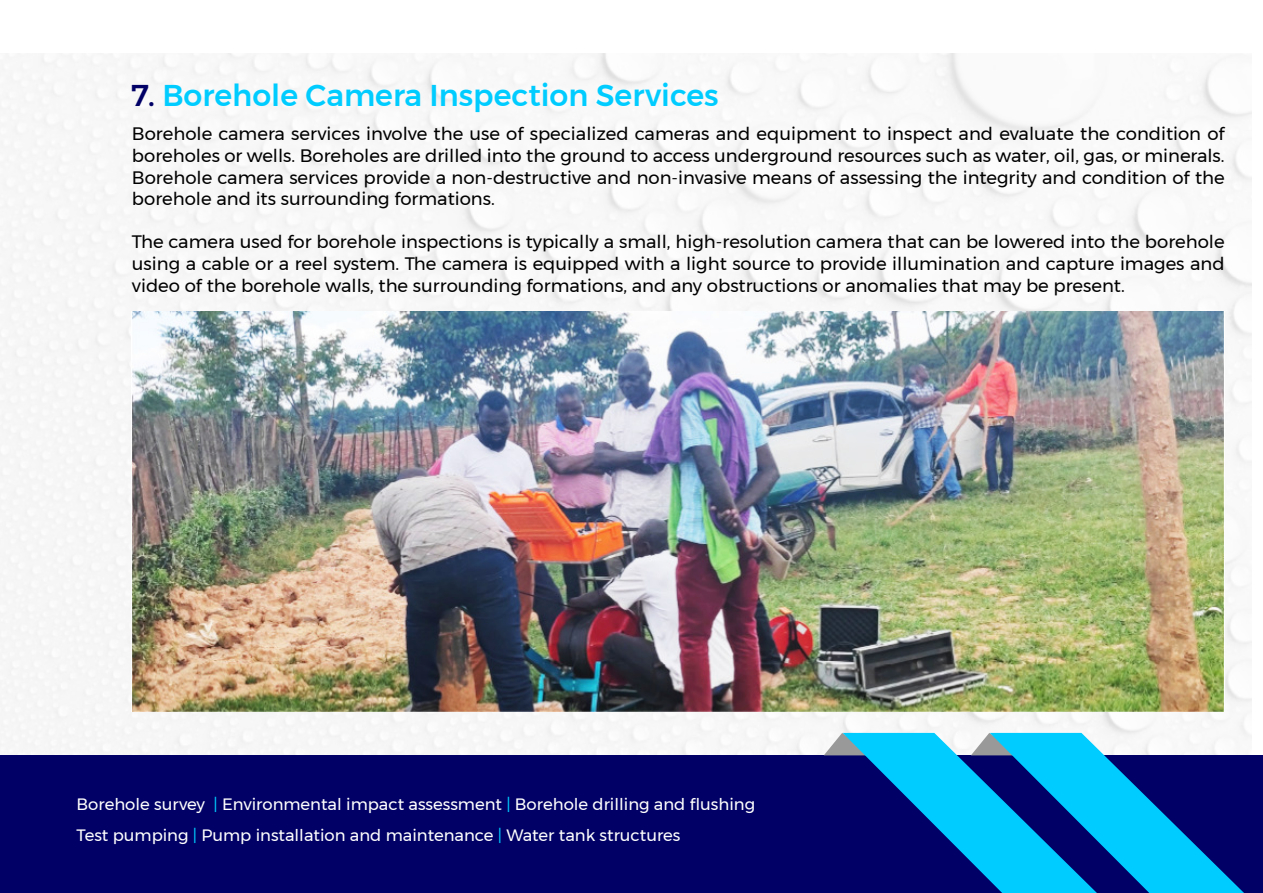
<style>
.page{position:relative;width:1263px;height:893px;background:#fff}
.page>*{position:absolute;margin:0;border:0;box-sizing:border-box;transform-origin:0 0}
.t1{font:500 30px "Montserrat";color:#0cf}
.t2{font:18px/21.6px "Montserrat";color:#000;text-align:justify}
.t3{font:16.35px/30.5px "Montserrat";color:#fff}
.s1{color:#006}
.s2{color:#0cf}
</style>
<div class="page">
<img style="left:0;top:54px;width:1252px;height:701px">
<img style="left:132px;top:312px;width:1093px;height:399px">
<div style="left:0;top:755px;width:1263px;height:138px;background:#006"></div>
<svg style="left:824px;top:733px;width:420px;height:160px"></svg>
<h1 class="t1" style="left:132px;top:71px;width:588px"><span class="s1">7.</span> Borehole Camera Inspection Services</h1>
<p class="t2" style="left:132px;top:123px;width:1094px">Borehole camera services involve the use of specialized cameras and equipment to inspect and evaluate the condition of boreholes or wells. Boreholes are drilled into the ground to access underground resources such as water, oil, gas, or minerals.<br>Borehole camera services provide a non-destructive and non-invasive means of assessing the integrity and condition of the borehole and its surrounding formations.</p>
<p class="t2" style="left:132px;top:231px;width:1094px">The camera used for borehole inspections is typically a small, high-resolution camera that can be lowered into the borehole using a cable or a reel system. The camera is equipped with a light source to provide illumination and capture images and video of the borehole walls, the surrounding formations, and any obstructions or anomalies that may be present.</p>
<p class="t3" style="left:77px;top:790px;width:680px">Borehole survey <span class="s2">|</span> Environmental impact assessment <span class="s2">|</span> Borehole drilling and flushing<br>Test pumping <span class="s2">|</span> Pump installation and maintenance <span class="s2">|</span> Water tank structures</p>
</div>
